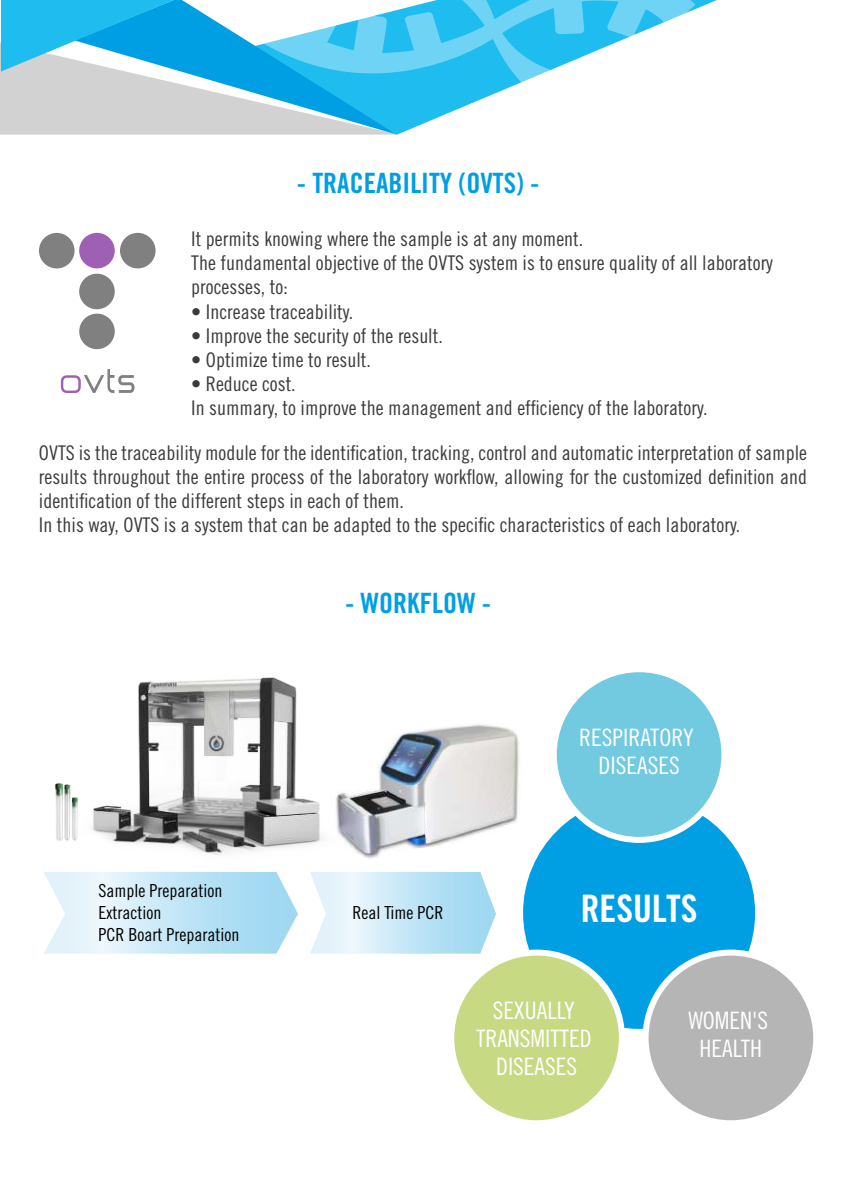
<style>
.page{position:relative;width:842px;height:1191px;background:#fff}
.page>*{position:absolute;margin:0;border:0;box-sizing:border-box;transform-origin:0 0}
.t1{font:37.8px "Trade Gothic LT Std Bd Cn 20";color:#fff}
.t2{font:28px "Trade Gothic LT Std Bd Cn 20";color:#009fe3}
.t3{font:24px/28px "Trade Gothic LT Std Cn 18";color:#fff;text-align:center}
.t4{font:20.2px/24px "Trade Gothic LT Std Cn 18";color:#3b3b3b}
.t5{font:18px/22px "Trade Gothic LT Std Cn 18";color:#000}
</style>
<div class="page">
<img style="left:111px;top:677px;width:212px;height:178px">
<img style="left:55px;top:783px;width:56px;height:58px">
<svg style="left:1px;top:0;width:694px;height:135px"></svg>
<div style="left:39px;top:233px;width:36px;height:35px;background:#808080;border-radius:50%"></div>
<div style="left:79px;top:313px;width:36px;height:36px;background:#808080;border-radius:50%"></div>
<div style="left:120px;top:233px;width:36px;height:35px;background:#808080;border-radius:50%"></div>
<div style="left:79px;top:274px;width:36px;height:35px;background:#808080;border-radius:50%"></div>
<div style="left:79px;top:233px;width:36px;height:35px;background:#9e60b4;border-radius:50%"></div>
<svg style="left:61px;top:369px;width:74px;height:24px"></svg>
<svg style="left:44px;top:872px;width:254px;height:81px;background:#cbe9f7"></svg>
<svg style="left:310px;top:872px;width:186px;height:81px;background:#cbe9f7"></svg>
<div style="left:523px;top:796px;width:232px;height:232px;background:#009fe3;border-radius:50%"></div>
<div style="left:554px;top:669px;width:170px;height:171px;background:#71cadf;border-radius:50%"></div>
<div style="left:551px;top:666px;width:176px;height:177px;border:6px solid #fff;border-radius:50%"></div>
<div style="left:451px;top:952px;width:171px;height:171px;background:#c7d983;border-radius:50%"></div>
<div style="left:448px;top:949px;width:177px;height:177px;border:6px solid #fff;border-radius:50%"></div>
<div style="left:645px;top:952px;width:171px;height:171px;background:#b5b5b5;border-radius:50%"></div>
<div style="left:642px;top:949px;width:177px;height:177px;border:6px solid #fff;border-radius:50%"></div>
<img style="left:336px;top:724px;width:183px;height:135px">
<h2 class="t2" style="left:297px;top:166px;width:244px">- TRACEABILITY (OVTS) -</h2>
<p class="t4" style="left:191px;top:227px;width:583px">It permits knowing where the sample is at any moment.<br>The fundamental objective of the OVTS system is to ensure quality of all laboratory processes, to:</p>
<p class="t4" style="left:191px;top:299px;width:164px">• Increase traceability.</p>
<p class="t4" style="left:191px;top:323px;width:253px">• Improve the security of the result.</p>
<p class="t4" style="left:191px;top:347px;width:181px">• Optimize time to result.</p>
<p class="t4" style="left:191px;top:371px;width:518px">• Reduce cost.<br>In summary, to improve the management and efficiency of the laboratory.</p>
<p class="t4" style="left:39px;top:440px;width:770px">OVTS is the traceability module for the identification, tracking, control and automatic interpretation of sample results throughout the entire process of the laboratory workflow, allowing for the customized definition and identification of the different steps in each of them.<br>In this way, OVTS is a system that can be adapted to the specific characteristics of each laboratory.</p>
<p class="t5" style="left:99px;top:879px;width:142px">Sample Preparation<br>Extraction<br>PCR Boart Preparation</p>
<h2 class="t2" style="left:345px;top:586px;width:148px">- WORKFLOW -</h2>
<p class="t3" style="left:579px;top:723px;width:116px">RESPIRATORY<br>DISEASES</p>
<p class="t5" style="left:353px;top:901px;width:92px">Real Time PCR</p>
<h1 class="t1" style="left:581px;top:885px;width:118px">RESULTS</h1>
<p class="t3" style="left:476px;top:996px;width:117px">SEXUALLY<br>TRANSMITTED<br>DISEASES</p>
<p class="t3" style="left:688px;top:1006px;width:81px">WOMEN'S<br>HEALTH</p>
</div>
